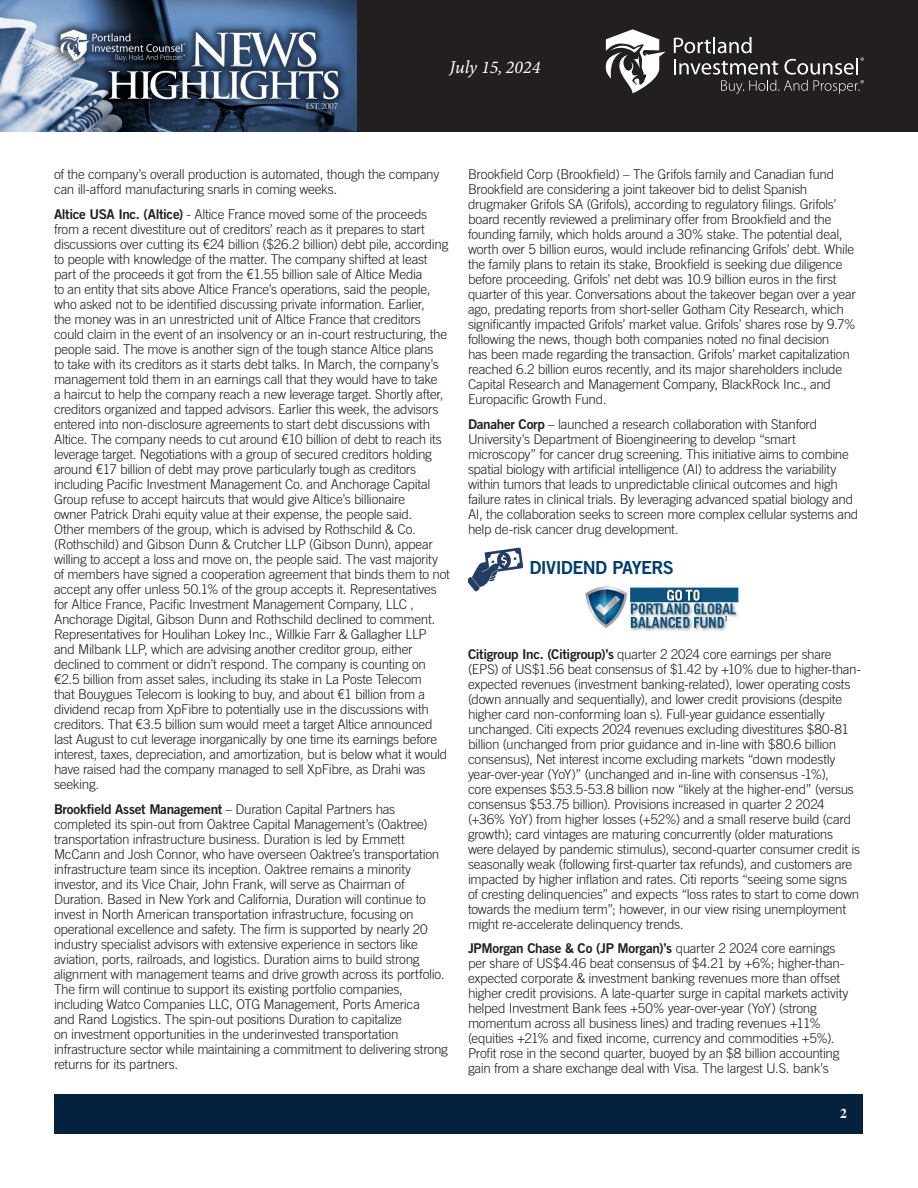
<style>
.page{position:relative;width:918px;height:1188px;background:#fff}
.page>*{position:absolute;margin:0;border:0;box-sizing:border-box;transform-origin:0 0}
.Article_-_Body{font:18px "Trade Gothic Bold Two";letter-spacing:-.035em;color:#003e69}
.t1{font:italic 18px "Minion Variable Concept";color:#fff}
.Article_-_Body-2{font:300 13.5px/15px "Trade Gothic";letter-spacing:-.02em;color:#231f20}
.t2{font:700 13.5px "Times";color:#fff}
.t3{font:7.05px "Trade Gothic Bold Cond Twenty";color:#003e69}
.s1{font-family:"Trade Gothic Bold Two";font-weight:400}
</style>
<div class="page">
<div style="left:356px;top:0;width:562px;height:132px;background:#231f20"></div>
<img style="left:0;top:0;width:356px;height:132px">
<svg style="left:674px;top:37px;width:190px;height:57px"></svg>
<svg style="left:606px;top:29px;width:60px;height:64px"></svg>
<div style="left:55px;top:1094px;width:808px;height:39px;background:#04213e"></div>
<img style="left:468px;top:547px;width:55px;height:45px">
<img style="left:585px;top:586px;width:154px;height:45px">
<h1 class="t1" style="left:450px;top:55px;width:92px">July 15, 2024</h1>
<p class="Article_-_Body-2" style="left:54px;top:167px;width:387px">of the company’s overall production is automated, though the company can ill-afford manufacturing snarls in coming weeks.</p>
<p class="Article_-_Body-2" style="left:54px;top:206px;width:397px"><span class="s1">Altice USA Inc. (Altice)</span> - Altice France moved some of the proceeds from a recent divestiture out of creditors’ reach as it prepares to start discussions over cutting its €24 billion ($26.2 billion) debt pile, according to people with knowledge of the matter. The company shifted at least part of the proceeds it got from the €1.55 billion sale of Altice Media<br>to an entity that sits above Altice France’s operations, said the people, who asked not to be identified discussing private information. Earlier,<br>the money was in an unrestricted unit of Altice France that creditors could claim in the event of an insolvency or an in-court restructuring, the people said. The move is another sign of the tough stance Altice plans<br>to take with its creditors as it starts debt talks. In March, the company’s management told them in an earnings call that they would have to take<br>a haircut to help the company reach a new leverage target. Shortly after, creditors organized and tapped advisors. Earlier this week, the advisors entered into non-disclosure agreements to start debt discussions with Altice. The company needs to cut around €10 billion of debt to reach its leverage target. Negotiations with a group of secured creditors holding around €17 billion of debt may prove particularly tough as creditors including Pacific Investment Management Co. and Anchorage Capital Group refuse to accept haircuts that would give Altice’s billionaire<br>owner Patrick Drahi equity value at their expense, the people said.<br>Other members of the group, which is advised by Rothschild &amp; Co. (Rothschild) and Gibson Dunn &amp; Crutcher LLP (Gibson Dunn), appear willing to accept a loss and move on, the people said. The vast majority of members have signed a cooperation agreement that binds them to not accept any offer unless 50.1% of the group accepts it. Representatives for Altice France, Pacific Investment Management Company, LLC , Anchorage Digital, Gibson Dunn and Rothschild declined to comment.<br>Representatives for Houlihan Lokey Inc., Willkie Farr &amp; Gallagher LLP and Milbank LLP, which are advising another creditor group, either declined to comment or didn’t respond. The company is counting on €2.5 billion from asset sales, including its stake in La Poste Telecom<br>that Bouygues Telecom is looking to buy, and about €1 billion from a dividend recap from XpFibre to potentially use in the discussions with creditors. That €3.5 billion sum would meet a target Altice announced last August to cut leverage inorganically by one time its earnings before interest, taxes, depreciation, and amortization, but is below what it would have raised had the company managed to sell XpFibre, as Drahi was seeking.</p>
<p class="Article_-_Body-2" style="left:54px;top:801px;width:396px"><span class="s1">Brookfield Asset Management</span> – Duration Capital Partners has completed its spin-out from Oaktree Capital Management’s (Oaktree) transportation infrastructure business. Duration is led by Emmett McCann and Josh Connor, who have overseen Oaktree’s transportation infrastructure team since its inception. Oaktree remains a minority investor, and its Vice Chair, John Frank, will serve as Chairman of Duration. Based in New York and California, Duration will continue to invest in North American transportation infrastructure, focusing on operational excellence and safety. The firm is supported by nearly 20 industry specialist advisors with extensive experience in sectors like aviation, ports, railroads, and logistics. Duration aims to build strong alignment with management teams and drive growth across its portfolio.<br>The firm will continue to support its existing portfolio companies, including Watco Companies LLC, OTG Management, Ports America<br>and Rand Logistics. The spin-out positions Duration to capitalize<br>on investment opportunities in the underinvested transportation infrastructure sector while maintaining a commitment to delivering strong returns for its partners.</p>
<p class="Article_-_Body-2" style="left:468px;top:167px;width:390px">Brookfield Corp (Brookfield) – The Grifols family and Canadian fund Brookfield are considering a joint takeover bid to delist Spanish drugmaker Grifols SA (Grifols), according to regulatory filings. Grifols’ board recently reviewed a preliminary offer from Brookfield and the founding family, which holds around a 30% stake. The potential deal, worth over 5 billion euros, would include refinancing Grifols’ debt. While the family plans to retain its stake, Brookfield is seeking due diligence before proceeding. Grifols’ net debt was 10.9 billion euros in the first quarter of this year. Conversations about the takeover began over a year ago, predating reports from short-seller Gotham City Research, which significantly impacted Grifols’ market value. Grifols’ shares rose by 9.7% following the news, though both companies noted no final decision<br>has been made regarding the transaction. Grifols’ market capitalization reached 6.2 billion euros recently, and its major shareholders include Capital Research and Management Company, BlackRock Inc., and Europacific Growth Fund.</p>
<p class="Article_-_Body-2" style="left:468px;top:416px;width:392px"><span class="s1">Danaher Corp</span> – launched a research collaboration with Stanford University’s Department of Bioengineering to develop “smart microscopy” for cancer drug screening. This initiative aims to combine spatial biology with artificial intelligence (AI) to address the variability within tumors that leads to unpredictable clinical outcomes and high failure rates in clinical trials. By leveraging advanced spatial biology and AI, the collaboration seeks to screen more complex cellular systems and help de-risk cancer drug development.</p>
<p class="Article_-_Body" style="left:529px;top:556px;width:146px">DIVIDEND PAYERS</p>
<p class="t3" style="left:725px;top:614px;width:5px">1</p>
<p class="Article_-_Body-2" style="left:468px;top:646px;width:394px"><span class="s1">Citigroup Inc. (Citigroup)’s</span> quarter 2 2024 core earnings per share (EPS) of US$1.56 beat consensus of $1.42 by +10% due to higher-than&shy;expected revenues (investment banking-related), lower operating costs (down annually and sequentially), and lower credit provisions (despite higher card non-conforming loan s). Full-year guidance essentially unchanged. Citi expects 2024 revenues excluding divestitures $80-81 billion (unchanged from prior guidance and in-line with $80.6 billion consensus), Net interest income excluding markets “down modestly year-over-year (YoY)” (unchanged and in-line with consensus -1%),<br>core expenses $53.5-53.8 billion now “likely at the higher-end” (versus consensus $53.75 billion). Provisions increased in quarter 2 2024 (+36% YoY) from higher losses (+52%) and a small reserve build (card growth); card vintages are maturing concurrently (older maturations were delayed by pandemic stimulus), second-quarter consumer credit is seasonally weak (following first-quarter tax refunds), and customers are impacted by higher inflation and rates. Citi reports “seeing some signs<br>of cresting delinquencies” and expects “loss rates to start to come down towards the medium term”; however, in our view rising unemployment might re-accelerate delinquency trends.</p>
<p class="Article_-_Body-2" style="left:468px;top:941px;width:382px"><span class="s1">JPMorgan Chase &amp; Co (JP Morgan)’s</span> quarter 2 2024 core earnings per share of US$4.46 beat consensus of $4.21 by +6%; higher-than&shy;expected corporate &amp; investment banking revenues more than offset higher credit provisions. A late-quarter surge in capital markets activity helped Investment Bank fees +50% year-over-year (YoY) (strong momentum across all business lines) and trading revenues +11% (equities +21% and fixed income, currency and commodities +5%).<br>Profit rose in the second quarter, buoyed by an $8 billion accounting gain from a share exchange deal with Visa. The largest U.S. bank’s</p>
<p class="t2" style="left:840px;top:1100px;width:8px">2</p>
</div>
